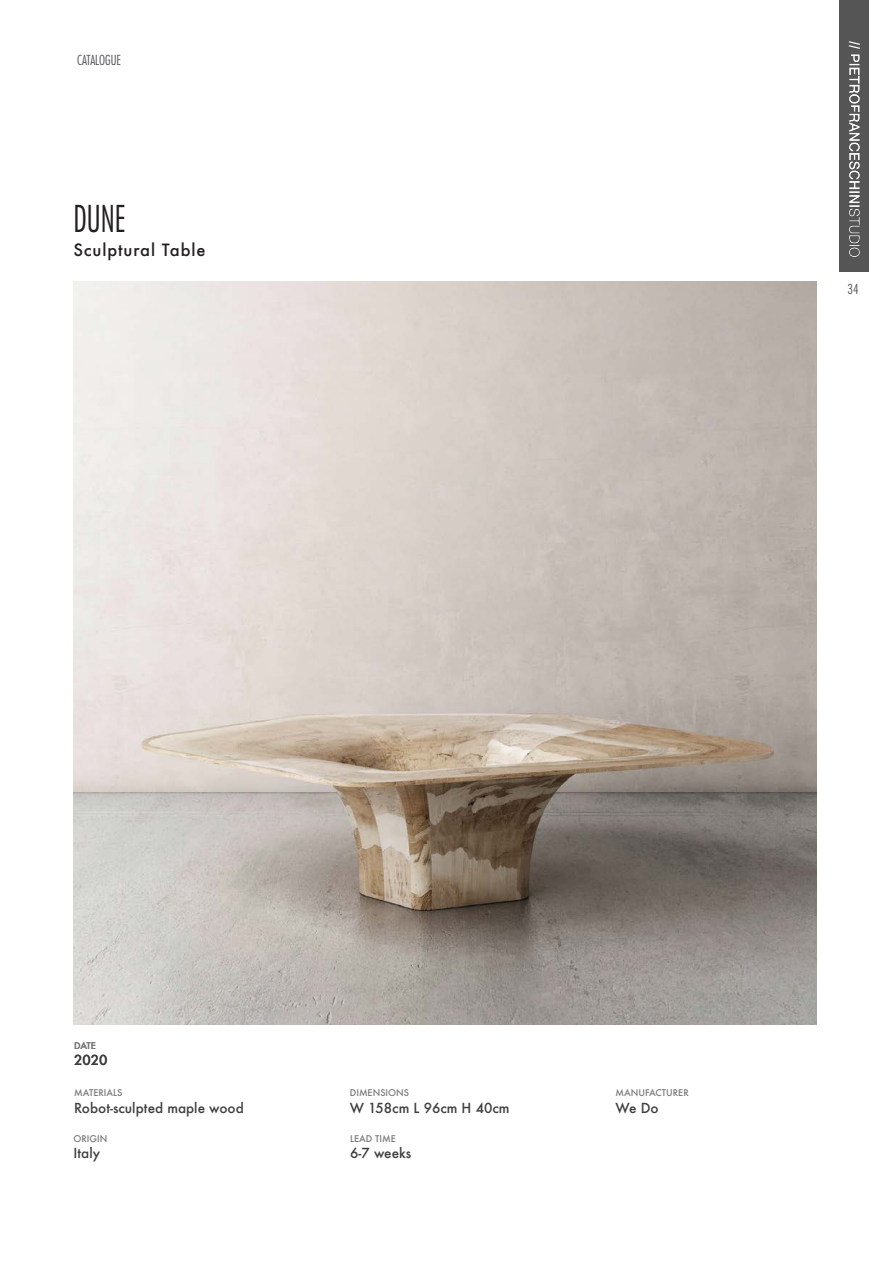
<style>
.page{position:relative;width:893px;height:1263px;background:#fff}
.page>*{position:absolute;margin:0;border:0;box-sizing:border-box;transform-origin:0 0}
.t1{font:300 condensed 36px "Futura Std";color:#231f20;scale:.9 1}
.t2{font:500 16.5px "Futura";letter-spacing:.05em;color:#231f20}
.t3{font:700 15px "Myriad Pro";color:#fff;scale:.8 1}
.t4{font:500 13.5px "Futura";color:#3e3e3f}
.t5{font:300 condensed 13.5px "Futura Std";color:#57585a}
.t6{font:500 9px "Futura";color:#787878}
</style>
<div class="page">
<img style="left:74px;top:282px;width:743px;height:743px">
<div style="left:839px;top:0;width:29px;height:272px;background:#555"></div>
<img style="left:849px;top:54px;width:11px;height:203px">
<p class="t5" style="left:77px;top:52px;width:45px">CATALOGUE</p>
<p class="t1" style="left:74px;top:197px;width:60px">DUNE</p>
<p class="t2" style="left:74px;top:238px;width:133px">Sculptural Table</p>
<p class="t3" style="left:865px;top:41px;width:11px;rotate:90deg">//</p>
<p class="t5" style="left:848px;top:281px;width:13px">34</p>
<p class="t6" style="left:74px;top:1039px;width:23px">DATE</p>
<p class="t4" style="left:74px;top:1051px;width:35px">2020</p>
<p class="t6" style="left:74px;top:1087px;width:50px">MATERIALS</p>
<p class="t4" style="left:74px;top:1098px;width:171px">Robot-sculpted maple wood</p>
<p class="t6" style="left:74px;top:1132px;width:35px">ORIGIN</p>
<p class="t4" style="left:74px;top:1144px;width:28px">Italy</p>
<p class="t6" style="left:350px;top:1087px;width:61px">DIMENSIONS</p>
<p class="t4" style="left:350px;top:1098px;width:161px">W 158cm L 96cm H 40cm</p>
<p class="t6" style="left:350px;top:1132px;width:47px">LEAD TIME</p>
<p class="t4" style="left:350px;top:1144px;width:63px">6-7 weeks</p>
<p class="t6" style="left:615px;top:1087px;width:75px">MANUFACTURER</p>
<p class="t4" style="left:615px;top:1098px;width:45px">We Do</p>
</div>
